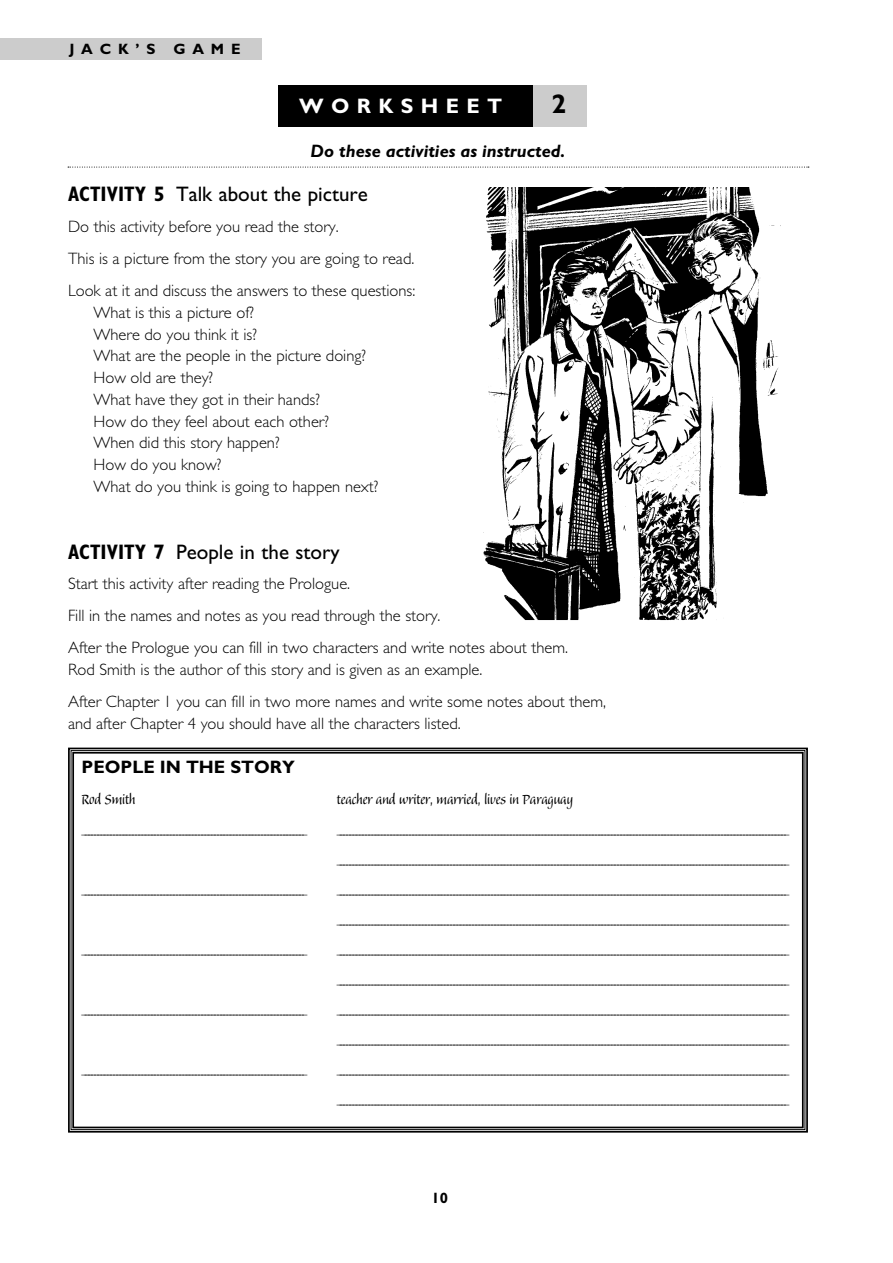
<style>
.page{position:relative;width:893px;height:1263px;background:#fff}
.page>*{position:absolute;margin:0;border:0;box-sizing:border-box;transform-origin:0 0}
.t1{font:700 27px "Gill Sans Std";color:#000}
.t2{font:21px "Gill Sans Std";color:#000}
.t3{font:700 21px "Gill Sans Std";letter-spacing:.35em;color:#fff}
.t4{font:18px "Balzano Std";color:#000}
.t5{font:italic 700 18px "Gill Sans Std";color:#000}
.t6{font:700 18px/30.8px "Gill Sans Std";color:#000}
.t7{font:300 16.5px/21.8px "Gill Sans Std";color:#000}
.t8{font:700 15px "Gill Sans Std";letter-spacing:.45em;color:#000}
.t9{font:10.5px "Gill Sans Std";color:#000}
.s1{font-weight:700;font-stretch:condensed}
.s2{font-family:"Balzano Std";font-weight:400}
</style>
<div class="page">
<div style="left:0;top:38px;width:262px;height:22px;background:#ccc"></div>
<svg style="left:68px;top:167px;width:741px;height:1px"></svg>
<div style="left:278px;top:85px;width:309px;height:41px;background:#000"></div>
<div style="left:533px;top:85px;width:54px;height:41px;background:#ccc"></div>
<svg style="left:68px;top:747px;width:740px;height:386px"></svg>
<div style="left:72px;top:752px;width:732px;height:376px;border:2px solid #000"></div>
<img style="left:483px;top:188px;width:296px;height:433px">
<p class="t8" style="left:70px;top:44px;width:172px">JACK’S GAME</p>
<p class="t3" style="left:299px;top:98px;width:204px">WORKSHEET</p>
<p class="t1" style="left:552px;top:94px;width:16px">2</p>
<p class="t5" style="left:311px;top:144px;width:256px">Do these activities as instructed.</p>
<p class="t2" style="left:68px;top:187px;width:301px"><span class="s1">ACTIVITY 5</span> Talk about the picture</p>
<p class="t7" style="left:68px;top:212px;width:349px;line-height:32.2px">Do this activity before you read the story.<br>This is a picture from the story you are going to read.<br>Look at it and discuss the answers to these questions:</p>
<p class="t7" style="left:94px;top:303px;width:286px">What is this a picture of?<br>Where do you think it is?<br>What are the people in the picture doing?<br>How old are they?<br>What have they got in their hands?<br>How do they feel about each other?<br>When did this story happen?<br>How do you know?<br>What do you think is going to happen next?</p>
<p class="t2" style="left:68px;top:544px;width:273px"><span class="s1">ACTIVITY 7</span> People in the story</p>
<p class="t7" style="left:68px;top:569px;width:502px;line-height:32.2px">Start this activity after reading the Prologue.<br>Fill in the names and notes as you read through the story.<br>After the Prologue you can fill in two characters and write notes about them.</p>
<p class="t7" style="left:68px;top:655px;width:540px;line-height:32.2px">Rod Smith is the author of this story and is given as an example.<br>After Chapter 1 you can fill in two more names and write some notes about them,</p>
<p class="t7" style="left:68px;top:714px;width:394px">and after Chapter 4 you should have all the characters listed.</p>
<p class="t6" style="left:82px;top:754px;width:215px">PEOPLE IN THE STORY<br><span class="s2">Rod Smith</span></p>
<p class="t4" style="left:337px;top:792px;width:238px">teacher and writer, married, lives in Paraguay</p>
<p class="t9" style="left:82px;top:827px;width:227px">_______________________________________________________________________</p>
<p class="t9" style="left:337px;top:827px;width:454px">_______________________________________________________________________________________________________________________________________________</p>
<p class="t9" style="left:337px;top:857px;width:454px">_______________________________________________________________________________________________________________________________________________</p>
<p class="t9" style="left:82px;top:887px;width:227px">_______________________________________________________________________</p>
<p class="t9" style="left:337px;top:887px;width:454px">_______________________________________________________________________________________________________________________________________________</p>
<p class="t9" style="left:337px;top:917px;width:454px">_______________________________________________________________________________________________________________________________________________</p>
<p class="t9" style="left:82px;top:947px;width:227px">_______________________________________________________________________</p>
<p class="t9" style="left:337px;top:947px;width:454px">_______________________________________________________________________________________________________________________________________________</p>
<p class="t9" style="left:337px;top:977px;width:454px">_______________________________________________________________________________________________________________________________________________</p>
<p class="t9" style="left:82px;top:1007px;width:227px">_______________________________________________________________________</p>
<p class="t9" style="left:337px;top:1007px;width:454px">_______________________________________________________________________________________________________________________________________________</p>
<p class="t9" style="left:337px;top:1037px;width:454px">_______________________________________________________________________________________________________________________________________________</p>
<p class="t9" style="left:82px;top:1067px;width:227px">_______________________________________________________________________</p>
<p class="t9" style="left:337px;top:1067px;width:454px">_______________________________________________________________________________________________________________________________________________</p>
<p class="t9" style="left:337px;top:1097px;width:454px">_______________________________________________________________________________________________________________________________________________</p>
<p class="t8" style="left:431px;top:1193px;width:18px">10</p>
</div>
